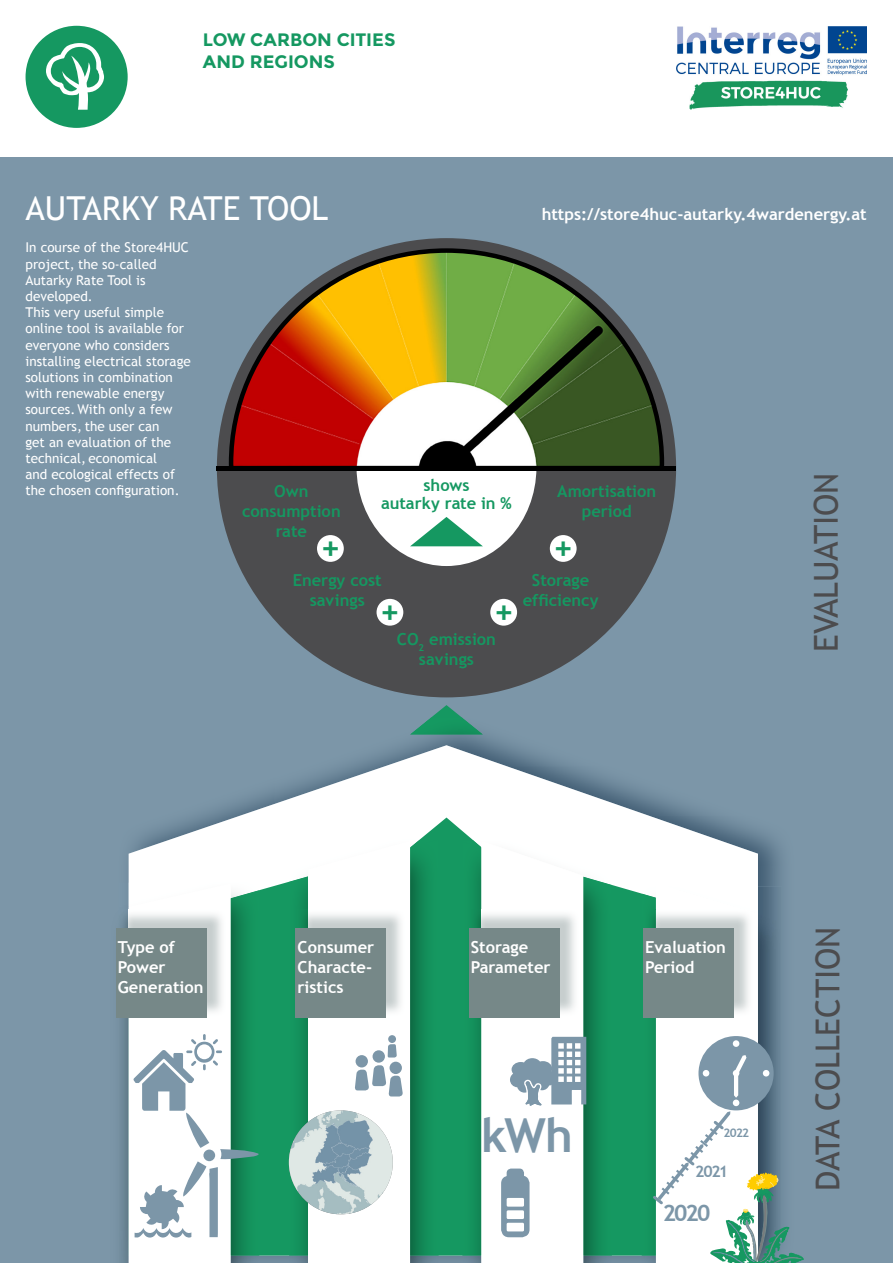
<style>
.page{position:relative;width:893px;height:1263px;background:#fff}
.page>*{position:absolute;margin:0;border:0;box-sizing:border-box;transform-origin:0 0}
.t1{font:700 46.95px "Trebuchet MS";color:#7c96a8}
.t2{font:33px "Trebuchet MS";color:#4c4c4e}
.t3{font:33px "Trebuchet MS";color:#fff}
.t4{font:700 33px "Trebuchet MS";color:#159861}
.t5{font:700 22.8px "Trebuchet MS";color:#7c96a8}
.t6{font:700 18px/21.6px "Montserrat";color:#159861}
.t7{font:700 16.5px/19.8px "Trebuchet MS";color:#fff}
.t8{font:700 16.5px/19.8px "Trebuchet MS";color:#159861;text-align:center}
.t9{font:700 15.9px "Trebuchet MS";color:#7c96a8}
.t10{font:13.5px/16.2px "Trebuchet MS";color:#fff}
.t11{font:700 11.85px "Trebuchet MS";color:#7c96a8}
</style>
<div class="page">
<img style="left:676px;top:27px;width:191px;height:82px">
<div style="left:0;top:157px;width:893px;height:1106px;background:#7c96a8"></div>
<div style="left:217px;top:238px;width:459px;height:459px;background:#4c4c4e;border-radius:50%"></div>
<svg style="left:227px;top:246px;width:439px;height:227px"></svg>
<hr style="left:217px;top:466px;width:459px;height:4px;background:#000">
<svg style="left:357px;top:470px;width:179px;height:96px"></svg>
<svg style="left:430px;top:705px;width:33px;height:13px"></svg>
<div style="left:317px;top:535px;width:27px;height:27px;background:#fff;border-radius:50%"></div>
<div style="left:377px;top:599px;width:26px;height:27px;background:#fff;border-radius:50%"></div>
<div style="left:550px;top:535px;width:27px;height:27px;background:#fff;border-radius:50%"></div>
<div style="left:490px;top:599px;width:27px;height:27px;background:#fff;border-radius:50%"></div>
<img style="left:410px;top:734px;width:20px;height:11px">
<img style="left:128px;top:866px;width:1px;height:16px">
<img style="left:259px;top:1255px;width:383px;height:8px">
<img style="left:411px;top:718px;width:72px;height:16px">
<svg style="left:145px;top:745px;width:613px;height:92px"></svg>
<svg style="left:129px;top:837px;width:629px;height:418px;background:#6ebd9d"></svg>
<img style="left:120px;top:882px;width:139px;height:381px">
<img style="left:129px;top:882px;width:130px;height:8px">
<img style="left:258px;top:890px;width:1px;height:365px">
<img style="left:586px;top:842px;width:26px;height:413px">
<img style="left:289px;top:840px;width:19px;height:415px">
<div style="left:642px;top:893px;width:8px;height:362px;background:#159760"></div>
<div style="left:295px;top:928px;width:91px;height:90px;background:#768888"></div>
<div style="left:643px;top:928px;width:91px;height:90px;background:#768888"></div>
<div style="left:116px;top:928px;width:91px;height:90px;background:#768888"></div>
<svg style="left:129px;top:883px;width:129px;height:380px"></svg>
<img style="left:289px;top:1110px;width:104px;height:104px;border-radius:52px">
<svg style="left:308px;top:817px;width:278px;height:446px;background:#a8cbbf"></svg>
<div style="left:501px;top:1175px;width:29px;height:62px;background:#7c96a8;border-radius:8px"></div>
<div style="left:507px;top:1168px;width:17px;height:14px;background:#7c96a8;border-radius:4px"></div>
<div style="left:507px;top:1223px;width:17px;height:8px;background:#fff;border-radius:2px"></div>
<div style="left:507px;top:1210px;width:17px;height:9px;background:#fff;border-radius:2px"></div>
<div style="left:507px;top:1198px;width:17px;height:8px;background:#fff;border-radius:2px"></div>
<svg style="left:650px;top:883px;width:154px;height:380px"></svg>
<div style="left:24px;top:24px;width:106px;height:106px;background:#159861;border-radius:50%"></div>
<div style="left:21px;top:21px;width:111px;height:111px;border:4px solid #fff;border-radius:50%"></div>
<svg style="left:46px;top:43px;width:58px;height:67px"></svg>
<h3 class="t6" style="left:203px;top:29px;width:194px">LOW CARBON CITIES<br>AND REGIONS</h3>
<h2 class="t3" style="left:26px;top:189px;width:304px">AUTARKY RATE TOOL</h2>
<p class="t10" style="left:26px;top:240px;width:167px">In course of the Store4HUC project, the so-called<br>Autarky Rate Tool is developed.<br>This very useful simple online tool is available for everyone who considers installing electrical storage solutions in combination with renewable energy sources. With only a few numbers, the user can<br>get an evaluation of the technical, economical<br>and ecological effects of the chosen configuration.</p>
<p class="t8" style="left:381px;top:476px;width:132px;line-height:18px">shows<br>autarky rate in %</p>
<p class="t8" style="left:242px;top:481px;width:100px">Own consumption rate</p>
<p class="t8" style="left:293px;top:570px;width:91px">Energy cost savings</p>
<h2 class="t4" style="left:321px;top:527px;width:21px">+</h2>
<h2 class="t4" style="left:380px;top:591px;width:21px">+</h2>
<h2 class="t4" style="left:494px;top:591px;width:21px">+</h2>
<p class="t8" style="left:397px;top:630px;width:101px">CO<sub>2</sub> emission savings</p>
<p class="t7" style="left:542px;top:204px;width:327px">https://store4huc-autarky.4wardenergy.at</p>
<p class="t8" style="left:557px;top:481px;width:100px">Amortisation period</p>
<h2 class="t4" style="left:554px;top:527px;width:21px">+</h2>
<p class="t8" style="left:523px;top:570px;width:77px">Storage efficiency</p>
<h2 class="t2" style="left:807px;top:652px;width:181px;rotate:-90deg">EVALUATION</h2>
<p class="t7" style="left:118px;top:937px;width:87px">Type of<br>Power<br>Generation</p>
<p class="t7" style="left:298px;top:937px;width:78px">Consumer<br>Characte&shy;ristics</p>
<p class="t7" style="left:471px;top:937px;width:81px">Storage<br>Parameter</p>
<p class="t7" style="left:645px;top:937px;width:82px">Evaluation<br>Period</p>
<h1 class="t1" style="left:481px;top:1106px;width:93px">kWh</h1>
<p class="t11" style="left:724px;top:1125px;width:27px">2022</p>
<p class="t9" style="left:695px;top:1161px;width:34px">2021</p>
<h3 class="t5" style="left:663px;top:1199px;width:49px">2020</h3>
<h2 class="t2" style="left:808px;top:1191px;width:266px;rotate:-90deg">DATA COLLECTION</h2>
</div>
